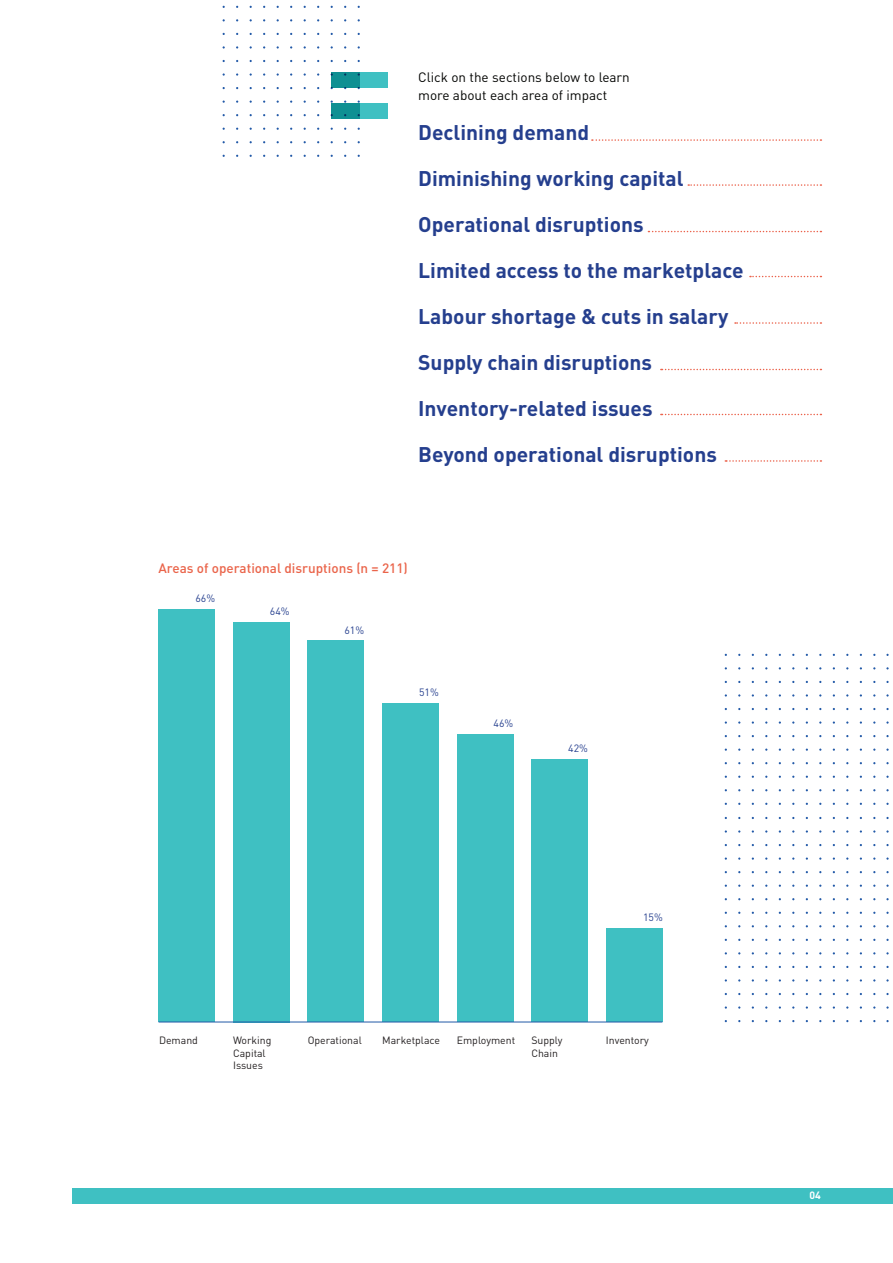
<style>
.page{position:relative;width:893px;height:1263px;background:#fff}
.page>*{position:absolute;margin:0;border:0;box-sizing:border-box;transform-origin:0 0}
.t1{font:700 21px/45.9px "DIN Pro";color:#253f8e}
.t2{font:13.5px/18px "DIN Pro";color:#040503}
.t3{font:500 13.5px "DIN Pro";color:#ea644a}
.t4{font:10.5px/12.6px "DIN Pro";color:#231f20}
.t5{font:10.5px "DIN Pro";color:#253f8e}
.t6{font:700 10.5px "DIN Pro";color:#fff}
</style>
<div class="page">
<div style="left:72px;top:1188px;width:821px;height:15px;background:#3fc0c2"></div>
<div style="left:159px;top:609px;width:56px;height:413px;background:#3fc0c2"></div>
<div style="left:233px;top:622px;width:57px;height:400px;background:#3fc0c2"></div>
<div style="left:308px;top:641px;width:56px;height:381px;background:#3fc0c2"></div>
<div style="left:382px;top:703px;width:57px;height:319px;background:#3fc0c2"></div>
<div style="left:457px;top:734px;width:56px;height:288px;background:#3fc0c2"></div>
<div style="left:531px;top:759px;width:57px;height:263px;background:#3fc0c2"></div>
<div style="left:606px;top:928px;width:56px;height:94px;background:#3fc0c2"></div>
<svg style="left:592px;top:139px;width:225px;height:2px"></svg>
<svg style="left:688px;top:184px;width:129px;height:2px"></svg>
<svg style="left:648px;top:231px;width:169px;height:1px"></svg>
<svg style="left:750px;top:276px;width:67px;height:1px"></svg>
<svg style="left:735px;top:322px;width:82px;height:2px"></svg>
<svg style="left:661px;top:369px;width:156px;height:1px"></svg>
<svg style="left:661px;top:414px;width:156px;height:1px"></svg>
<svg style="left:725px;top:460px;width:92px;height:2px"></svg>
<svg style="left:331px;top:103px;width:57px;height:15px"></svg>
<svg style="left:331px;top:72px;width:57px;height:15px"></svg>
<hr style="left:159px;top:1022px;width:503px;height:1px;background:#2159a7">
<p class="t2" style="left:418px;top:68px;width:213px">Click on the sections below to learn more about each area of impact</p>
<p class="t1" style="left:418px;top:109px;width:327px">Declining demand<br>Diminishing working capital<br>Operational disruptions<br>Limited access to the marketplace<br>Labour shortage &amp; cuts in salary<br>Supply chain disruptions<br>Inventory-related issues<br>Beyond operational disruptions</p>
<p class="t3" style="left:159px;top:559px;width:251px">Areas of operational disruptions (n = 211)</p>
<p class="t5" style="left:195px;top:591px;width:21px">66%</p>
<p class="t5" style="left:270px;top:604px;width:21px">64%</p>
<p class="t5" style="left:344px;top:623px;width:21px">61%</p>
<p class="t5" style="left:419px;top:685px;width:21px">51%</p>
<p class="t5" style="left:494px;top:716px;width:21px">46%</p>
<p class="t5" style="left:568px;top:741px;width:21px">42%</p>
<p class="t5" style="left:643px;top:910px;width:21px">15%</p>
<p class="t4" style="left:159px;top:1034px;width:41px">Demand</p>
<p class="t4" style="left:233px;top:1034px;width:40px">Working<br>Capital<br>Issues</p>
<p class="t4" style="left:308px;top:1034px;width:56px">Operational</p>
<p class="t4" style="left:382px;top:1034px;width:59px">Marketplace</p>
<p class="t4" style="left:457px;top:1034px;width:60px">Employment</p>
<p class="t4" style="left:531px;top:1034px;width:33px">Supply<br>Chain</p>
<p class="t4" style="left:606px;top:1034px;width:44px">Inventory</p>
<p class="t6" style="left:810px;top:1188px;width:13px">04</p>
</div>
